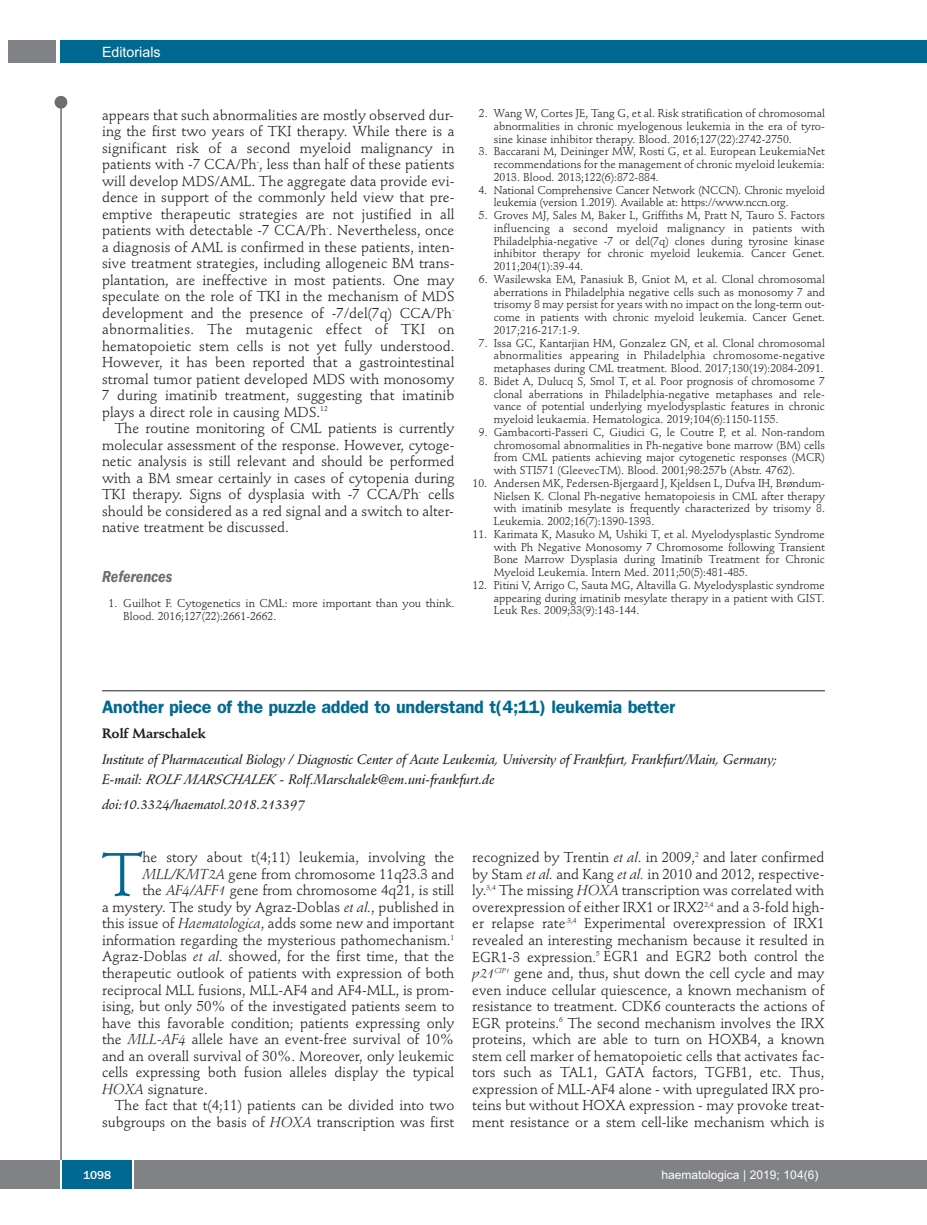
<style>
.page{position:relative;width:927px;height:1225px;background:#fff}
.page>*{position:absolute;margin:0;border:0;box-sizing:border-box;transform-origin:0 0}
.t1{font:60.45px "Stempel Schneidler";color:#006991}
.t2{font:600 18px "Franklin Gothic";letter-spacing:-.015em;color:#006991}
.t3{font:italic 600 condensed 16.5px "Franklin Gothic";color:#6c6d70}
.t4{font:14.25px/16.5px "Stempel Schneidler";color:#231f20;text-align:justify}
.t5{font:14.25px "Arial";color:#fff}
.t6{font:italic 13.5px/20.7px "Stempel Schneidler Med";letter-spacing:-.015em;color:#231f20}
.t7{font:700 13.5px "Stempel Schneidler";letter-spacing:-.005em;color:#231f20}
.t8{font:12px "Arial";color:#fff}
.t9{font:500 12px "Franklin Gothic";color:#fff}
.t10{font:11.25px/12.8px "Stempel Schneidler";color:#231f20;text-align:justify}
.s1{font-style:italic}
</style>
<div class="page">
<div style="left:911px;top:40px;width:16px;height:22px;background:#006991"></div>
<div style="left:910px;top:1160px;width:17px;height:28px;background:#808285"></div>
<div style="left:60px;top:40px;width:852px;height:22px;background:#006991"></div>
<div style="left:9px;top:40px;width:47px;height:22px;background:#808285"></div>
<div style="left:0;top:1160px;width:911px;height:28px;background:#808285"></div>
<div style="left:62px;top:1160px;width:71px;height:28px;background:#006991"></div>
<hr style="left:60px;top:1160px;width:2px;height:28px;background:#fff">
<svg style="left:133px;top:1160px;width:1px;height:28px"></svg>
<div style="left:55px;top:96px;width:12px;height:13px;background:#6c6d70;border-radius:50%"></div>
<hr style="left:60px;top:99px;width:2px;height:1061px;background:#6c6d70">
<hr style="left:102px;top:690px;width:723px;height:1px;background:#231f20">
<p class="t5" style="left:102px;top:44px;width:60px">Editorials</p>
<p class="t4" style="left:102px;top:108px;width:354px">appears that such abnormalities are mostly observed dur&shy;ing the first two years of TKI therapy. While there is a significant risk of a second myeloid malignancy in patients with -7 CCA/Ph<sup>-</sup>, less than half of these patients will develop MDS/AML. The aggregate data provide evi&shy;dence in support of the commonly held view that pre&shy;emptive therapeutic strategies are not justified in all patients with detectable -7 CCA/Ph<sup>-</sup>. Nevertheless, once a diagnosis of AML is confirmed in these patients, inten&shy;sive treatment strategies, including allogeneic BM trans&shy;plantation, are ineffective in most patients. One may speculate on the role of TKI in the mechanism of MDS development and the presence of -7/del(7q) CCA/Ph&shy;abnormalities. The mutagenic effect of TKI on hematopoietic stem cells is not yet fully understood.<br>However, it has been reported that a gastrointestinal stromal tumor patient developed MDS with monosomy 7 during imatinib treatment, suggesting that imatinib plays a direct role in causing MDS.<sup>12</sup></p>
<p class="t4" style="left:102px;top:421px;width:354px;text-indent:13px">The routine monitoring of CML patients is currently molecular assessment of the response. However, cytoge&shy;netic analysis is still relevant and should be performed with a BM smear certainly in cases of cytopenia during TKI therapy. Signs of dysplasia with -7 CCA/Ph<sup>-</sup> cells should be considered as a red signal and a switch to alter&shy;native treatment be discussed.</p>
<p class="t3" style="left:102px;top:570px;width:72px">References</p>
<p class="t10" style="left:123px;top:598px;width:333px;text-indent:-15px">1. Guilhot F. Cytogenetics in CML: more important than you think.<br>Blood. 2016;127(22):2661-2662.</p>
<p class="t10" style="left:494px;top:108px;width:333px;text-indent:-15px">2. Wang W, Cortes JE, Tang G, et al. Risk stratification of chromosomal abnormalities in chronic myelogenous leukemia in the era of tyro&shy;sine kinase inhibitor therapy. Blood. 2016;127(22):2742-2750.</p>
<p class="t10" style="left:494px;top:146px;width:333px;text-indent:-15px">3. Baccarani M, Deininger MW, Rosti G, et al. European LeukemiaNet recommendations for the management of chronic myeloid leukemia:<br>2013. Blood. 2013;122(6):872-884.</p>
<p class="t10" style="left:494px;top:184px;width:333px;text-indent:-15px">4. National Comprehensive Cancer Network (NCCN). Chronic myeloid leukemia (version 1.2019). Available at: https://www.nccn.org.</p>
<p class="t10" style="left:494px;top:210px;width:333px;text-indent:-15px">5. Groves MJ, Sales M, Baker L, Griffiths M, Pratt N, Tauro S. Factors influencing a second myeloid malignancy in patients with Philadelphia-negative -7 or del(7q) clones during tyrosine kinase inhibitor therapy for chronic myeloid leukemia. Cancer Genet.<br>2011;204(1):39-44.</p>
<p class="t10" style="left:494px;top:274px;width:333px;text-indent:-15px">6. Wasilewska EM, Panasiuk B, Gniot M, et al. Clonal chromosomal aberrations in Philadelphia negative cells such as monosomy 7 and trisomy 8 may persist for years with no impact on the long-term out&shy;come in patients with chronic myeloid leukemia. Cancer Genet.<br>2017;216-217:1-9.</p>
<p class="t10" style="left:494px;top:337px;width:333px;text-indent:-15px">7. Issa GC, Kantarjian HM, Gonzalez GN, et al. Clonal chromosomal abnormalities appearing in Philadelphia chromosome-negative metaphases during CML treatment. Blood. 2017;130(19):2084-2091.</p>
<p class="t10" style="left:494px;top:376px;width:333px;text-indent:-15px">8. Bidet A, Dulucq S, Smol T, et al. Poor prognosis of chromosome 7 clonal aberrations in Philadelphia-negative metaphases and rele&shy;vance of potential underlying myelodysplastic features in chronic myeloid leukaemia. Hematologica. 2019;104(6):1150-1155.</p>
<p class="t10" style="left:494px;top:427px;width:333px;text-indent:-15px">9. Gambacorti-Passeri C, Giudici G, le Coutre P, et al. Non-random chromosomal abnormalities in Ph-negative bone marrow (BM) cells from CML patients achieving major cytogenetic responses (MCR) with STI571 (GleevecTM). Blood. 2001;98:257b (Abstr. 4762).</p>
<p class="t10" style="left:494px;top:478px;width:333px;text-indent:-21px">10. Andersen MK, Pedersen-Bjergaard J, Kjeldsen L, Dufva IH, Brøndum-Nielsen K. Clonal Ph-negative hematopoiesis in CML after therapy with imatinib mesylate is frequently characterized by trisomy 8.<br>Leukemia. 2002;16(7):1390-1393.</p>
<p class="t10" style="left:494px;top:529px;width:333px;text-indent:-21px">11. Karimata K, Masuko M, Ushiki T, et al. Myelodysplastic Syndrome with Ph Negative Monosomy 7 Chromosome following Transient Bone Marrow Dysplasia during Imatinib Treatment for Chronic Myeloid Leukemia. Intern Med. 2011;50(5):481-485.</p>
<p class="t10" style="left:494px;top:580px;width:333px;text-indent:-21px">12. Pitini V, Arrigo C, Sauta MG, Altavilla G. Myelodysplastic syndrome appearing during imatinib mesylate therapy in a patient with GIST.<br>Leuk Res. 2009;33(9):143-144.</p>
<p class="t2" style="left:102px;top:701px;width:575px">Another piece of the puzzle added to understand t(4;11) leukemia better</p>
<p class="t7" style="left:102px;top:728px;width:105px">Rolf Marschalek</p>
<p class="t6" style="left:102px;top:750px;width:676px">Institute of Pharmaceutical Biology / Diagnostic Center of Acute Leukemia, University of Frankfurt, Frankfurt/Main, Germany;<br>E-mail: ROLF MARSCHALEK - Rolf.Marschalek@em.uni-frankfurt.de</p>
<p class="t6" style="left:102px;top:795px;width:204px">doi:10.3324/haematol.2018.213397</p>
<h1 class="t1" style="left:102px;top:849px;width:42px">T</h1>
<p class="t4" style="left:142px;top:850px;width:313px">he story about t(4;11) leukemia, involving the</p>
<p class="t4" style="left:142px;top:867px;width:313px"><span class="s1">MLL/KMT2A</span> gene from chromosome 11q23.3 and</p>
<p class="t4" style="left:142px;top:883px;width:313px">the <span class="s1">AF4/AFF1</span> gene from chromosome 4q21, is still</p>
<p class="t4" style="left:102px;top:900px;width:354px">a mystery. The study by Agraz-Doblas <span class="s1">et al.</span>, published in</p>
<p class="t4" style="left:102px;top:916px;width:354px">this issue of <span class="s1">Haematologica</span>, adds some new and important</p>
<p class="t4" style="left:102px;top:933px;width:354px">information regarding the mysterious pathomechanism.<sup>1</sup></p>
<p class="t4" style="left:102px;top:949px;width:354px">Agraz-Doblas <span class="s1">et al</span>. showed, for the first time, that the</p>
<p class="t4" style="left:102px;top:966px;width:354px">therapeutic outlook of patients with expression of both</p>
<p class="t4" style="left:102px;top:982px;width:354px">reciprocal MLL fusions, MLL-AF4 and AF4-MLL, is prom-</p>
<p class="t4" style="left:102px;top:999px;width:354px">ising, but only 50% of the investigated patients seem to</p>
<p class="t4" style="left:102px;top:1015px;width:354px">have this favorable condition; patients expressing only</p>
<p class="t4" style="left:102px;top:1032px;width:354px">the <span class="s1">MLL-AF4</span> allele have an event-free survival of 10%</p>
<p class="t4" style="left:102px;top:1048px;width:354px">and an overall survival of 30%. Moreover, only leukemic</p>
<p class="t4" style="left:102px;top:1065px;width:354px">cells expressing both fusion alleles display the typical</p>
<p class="t4" style="left:102px;top:1081px;width:107px"><span class="s1">HOXA</span> signature.</p>
<p class="t4" style="left:115px;top:1098px;width:341px">The fact that t(4;11) patients can be divided into two</p>
<p class="t4" style="left:102px;top:1114px;width:354px">subgroups on the basis of <span class="s1">HOXA</span> transcription was first</p>
<p class="t4" style="left:472px;top:850px;width:354px">recognized by Trentin <span class="s1">et al</span>. in 2009,<sup>2</sup> and later confirmed by Stam <span class="s1">et al.</span> and Kang <span class="s1">et al.</span> in 2010 and 2012, respective&shy;ly.<sup>3,4</sup> The missing <span class="s1">HOXA</span> transcription was correlated with overexpression of either IRX1 or IRX2<sup>2,4</sup> and a 3-fold high&shy;er relapse rate<sup>.3,4</sup> Experimental overexpression of IRX1 revealed an interesting mechanism because it resulted in EGR1-3 expression.<sup>5</sup> EGR1 and EGR2 both control the <span class="s1">p21</span><sup>CIP1</sup> gene and, thus, shut down the cell cycle and may even induce cellular quiescence, a known mechanism of resistance to treatment. CDK6 counteracts the actions of EGR proteins.<sup>6</sup> The second mechanism involves the IRX proteins, which are able to turn on HOXB4, a known stem cell marker of hematopoietic cells that activates fac&shy;tors such as TAL1, GATA factors, TGFB1, etc. Thus, expression of MLL-AF4 alone - with upregulated IRX pro&shy;teins but without HOXA expression - may provoke treat&shy;ment resistance or a stem cell-like mechanism which is</p>
<p class="t9" style="left:83px;top:1167px;width:30px">1098</p>
<p class="t8" style="left:661px;top:1167px;width:158px">haematologica | 2019; 104(6)</p>
</div>
